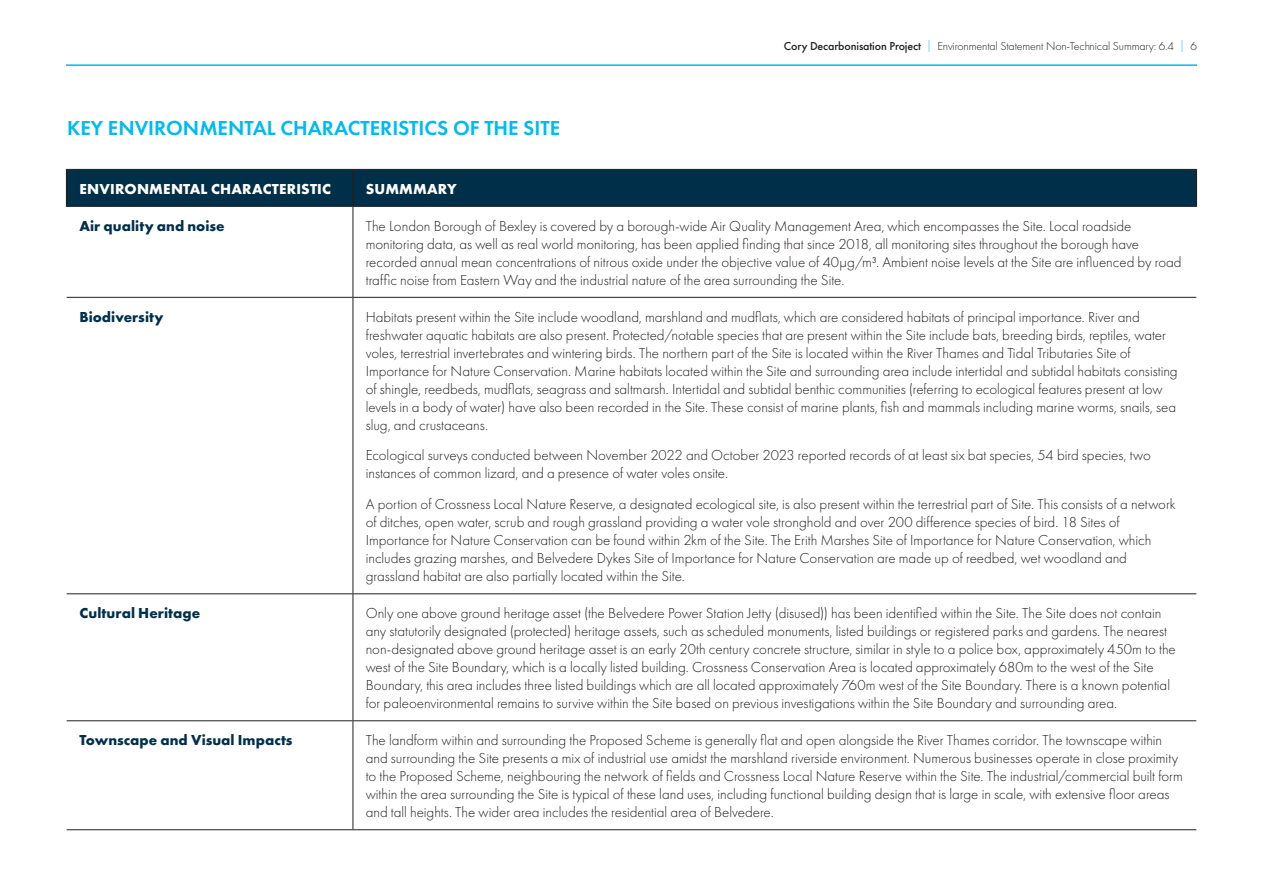
<style>
.page{position:relative;width:1263px;height:893px;background:#fff}
.page>*{position:absolute;margin:0;border:0;box-sizing:border-box;transform-origin:0 0}
.Chapeter_Sub_Headers_-_14pt{font:600 21px "Futura PT";color:#00baf1}
.t1{font:300 15px/18px "Futura PT";color:#231f20}
.t2{font:700 15px "Futura PT";letter-spacing:.005em;color:#003049}
.Chapeter_Sub_Headers_-_14pt-2{font:700 15px "Futura PT";letter-spacing:.01em;color:#fff}
.t3{font:300 12px "Futura PT";letter-spacing:-.01em;color:#231f20}
.s1{font-weight:500}
.s2{color:#00baf1}
</style>
<div class="page">
<hr style="left:66px;top:64px;width:1131px;height:2px;background:#00baf1">
<div style="left:67px;top:170px;width:1128px;height:36px;background:#003049"></div>
<hr style="left:66px;top:170px;width:1px;height:36px;background:#231f20">
<hr style="left:352px;top:170px;width:2px;height:36px;background:#231f20">
<hr style="left:1195px;top:170px;width:2px;height:36px;background:#231f20">
<hr style="left:66px;top:169px;width:287px;height:1px;background:#231f20">
<hr style="left:353px;top:169px;width:844px;height:1px;background:#231f20">
<hr style="left:66px;top:206px;width:287px;height:1px;background:#231f20">
<hr style="left:353px;top:206px;width:844px;height:1px;background:#231f20">
<hr style="left:353px;top:207px;width:1px;height:90px;background:#231f20">
<hr style="left:67px;top:297px;width:286px;height:1px;background:#231f20">
<hr style="left:353px;top:297px;width:843px;height:1px;background:#231f20">
<hr style="left:353px;top:298px;width:1px;height:295px;background:#231f20">
<hr style="left:67px;top:593px;width:286px;height:1px;background:#231f20">
<hr style="left:353px;top:593px;width:843px;height:1px;background:#231f20">
<hr style="left:353px;top:594px;width:1px;height:126px;background:#231f20">
<hr style="left:67px;top:720px;width:286px;height:1px;background:#231f20">
<hr style="left:353px;top:720px;width:843px;height:1px;background:#231f20">
<hr style="left:353px;top:721px;width:1px;height:108px;background:#231f20">
<hr style="left:67px;top:829px;width:286px;height:1px;background:#231f20">
<hr style="left:353px;top:829px;width:843px;height:1px;background:#231f20">
<p class="Chapeter_Sub_Headers_-_14pt" style="left:67px;top:115px;width:494px">KEY ENVIRONMENTAL CHARACTERISTICS OF THE SITE</p>
<p class="t3" style="left:784px;top:39px;width:415px"><span class="s1">Cory Decarbonisation Project</span> <span class="s2">|</span> Environmental Statement Non-Technical Summary: 6.4 <span class="s2">|</span> 6</p>
<p class="Chapeter_Sub_Headers_-_14pt-2" style="left:79px;top:179px;width:253px">ENVIRONMENTAL CHARACTERISTIC</p>
<p class="Chapeter_Sub_Headers_-_14pt-2" style="left:366px;top:179px;width:92px">SUMMMARY</p>
<p class="t2" style="left:79px;top:216px;width:147px">Air quality and noise</p>
<p class="t1" style="left:366px;top:217px;width:817px">The London Borough of Bexley is covered by a borough-wide Air Quality Management Area, which encompasses the Site. Local roadside monitoring data, as well as real world monitoring, has been applied finding that since 2018, all monitoring sites throughout the borough have recorded annual mean concentrations of nitrous oxide under the objective value of 40µg/m³. Ambient noise levels at the Site are influenced by road traffic noise from Eastern Way and the industrial nature of the area surrounding the Site.</p>
<p class="t2" style="left:79px;top:307px;width:86px">Biodiversity</p>
<p class="t1" style="left:366px;top:308px;width:813px">Habitats present within the Site include woodland, marshland and mudflats, which are considered habitats of principal importance. River and freshwater aquatic habitats are also present. Protected/notable species that are present within the Site include bats, breeding birds, reptiles, water voles, terrestrial invertebrates and wintering birds. The northern part of the Site is located within the River Thames and Tidal Tributaries Site of Importance for Nature Conservation. Marine habitats located within the Site and surrounding area include intertidal and subtidal habitats consisting of shingle, reedbeds, mudflats, seagrass and saltmarsh. Intertidal and subtidal benthic communities (referring to ecological features present at low levels in a body of water) have also been recorded in the Site. These consist of marine plants, fish and mammals including marine worms, snails, sea slug, and crustaceans.</p>
<p class="t1" style="left:366px;top:446px;width:787px">Ecological surveys conducted between November 2022 and October 2023 reported records of at least six bat species, 54 bird species, two instances of common lizard, and a presence of water voles onsite.</p>
<p class="t1" style="left:366px;top:495px;width:812px">A portion of Crossness Local Nature Reserve, a designated ecological site, is also present within the terrestrial part of Site. This consists of a network of ditches, open water, scrub and rough grassland providing a water vole stronghold and over 200 difference species of bird. 18 Sites of Importance for Nature Conservation can be found within 2km of the Site. The Erith Marshes Site of Importance for Nature Conservation, which includes grazing marshes, and Belvedere Dykes Site of Importance for Nature Conservation are made up of reedbed, wet woodland and grassland habitat are also partially located within the Site.</p>
<p class="t2" style="left:79px;top:603px;width:122px">Cultural Heritage</p>
<p class="t1" style="left:366px;top:604px;width:812px">Only one above ground heritage asset (the Belvedere Power Station Jetty (disused)) has been identified within the Site. The Site does not contain any statutorily designated (protected) heritage assets, such as scheduled monuments, listed buildings or registered parks and gardens. The nearest non-designated above ground heritage asset is an early 20th century concrete structure, similar in style to a police box, approximately 450m to the west of the Site Boundary, which is a locally listed building. Crossness Conservation Area is located approximately 680m to the west of the Site Boundary, this area includes three listed buildings which are all located approximately 760m west of the Site Boundary. There is a known potential for paleoenvironmental remains to survive within the Site based on previous investigations within the Site Boundary and surrounding area.</p>
<p class="t2" style="left:79px;top:730px;width:215px">Townscape and Visual Impacts</p>
<p class="t1" style="left:366px;top:731px;width:819px">The landform within and surrounding the Proposed Scheme is generally flat and open alongside the River Thames corridor. The townscape within and surrounding the Site presents a mix of industrial use amidst the marshland riverside environment. Numerous businesses operate in close proximity to the Proposed Scheme, neighbouring the network of fields and Crossness Local Nature Reserve within the Site. The industrial/commercial built form within the area surrounding the Site is typical of these land uses, including functional building design that is large in scale, with extensive floor areas and tall heights. The wider area includes the residential area of Belvedere.</p>
</div>
